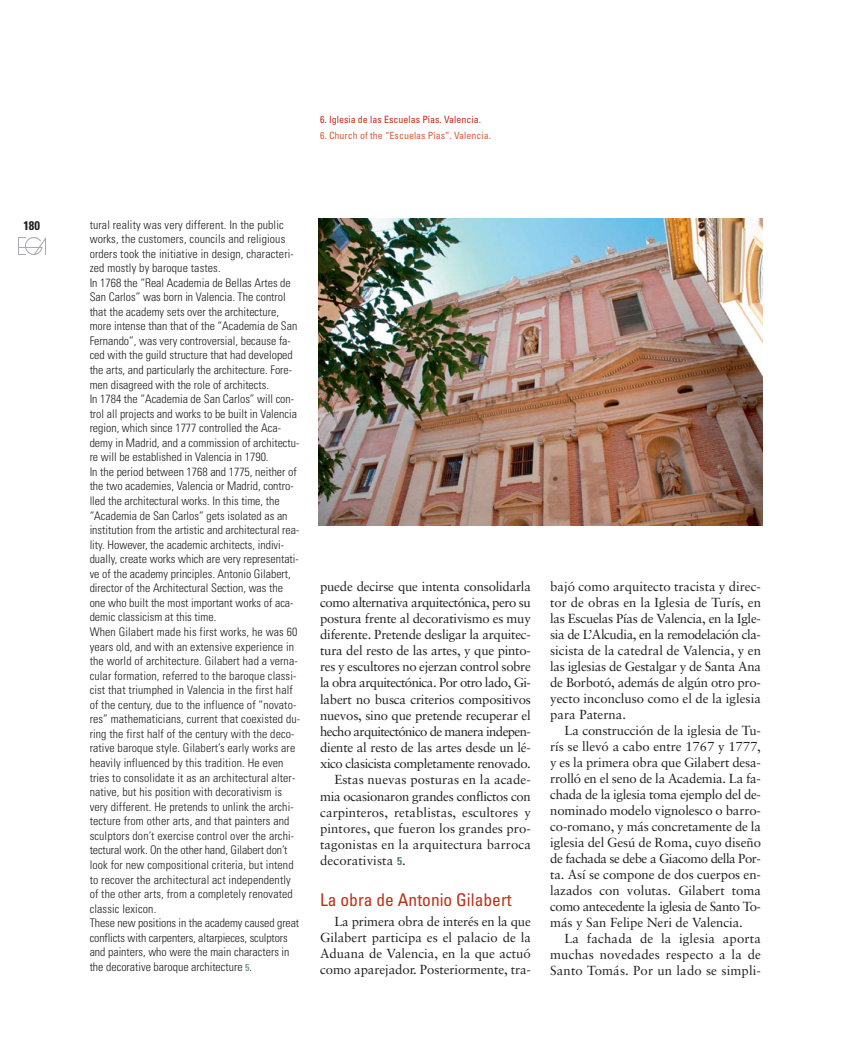
<style>
.page{position:relative;width:851px;height:1063px;background:#fff}
.page>*{position:absolute;margin:0;border:0;box-sizing:border-box;transform-origin:0 0}
.t1{font:condensed 17.5px "Univers";color:#be2f1a}
.t2{font:13.12px/16px "Sabon";letter-spacing:-.015em;color:#231f20;text-align:justify}
.t3{font:13.12px "Sabon";letter-spacing:.005em;color:#231f20}
.t4{font:13.12px "Sabon";letter-spacing:-.035em;color:#231f20}
.t5{font:13.12px "Sabon";letter-spacing:-.04em;color:#231f20}
.t6{font:13.12px "Sabon";letter-spacing:-.045em;color:#231f20}
.t7{font:700 condensed 12.5px "Univers";color:#231f20}
.t8{font:300 condensed 11.88px/14.5px "Univers";color:#231f20}
.t9{font:condensed 10px "Univers";color:#d26038}
.t10{font:condensed 10px "Univers";color:#be2f1a}
.s1{font-weight:700;font-size:10px;color:#819d9d}
.s2{font-family:"Univers";font-weight:700;font-stretch:condensed;font-size:11.25px;color:#597a7b}
</style>
<div class="page">
<img style="left:18px;top:237px;width:28px;height:18px">
<img style="left:319px;top:219px;width:443px;height:307px">
<p class="t7" style="left:23px;top:221px;width:18px">180</p>
<p class="t10" style="left:320px;top:115px;width:162px">6. Iglesia de las Escuelas Pías. Valencia.</p>
<p class="t9" style="left:320px;top:131px;width:172px">6. Church of the “Escuelas Pías”. Valencia.</p>
<p class="t8" style="left:90px;top:219px;width:212px">tural reality was very different. In the public works, the customers, councils and religious orders took the initiative in design, characteri&shy;zed mostly by baroque tastes.<br>In 1768 the “Real Academia de Bellas Artes de San Carlos” was born in Valencia. The control that the academy sets over the architecture, more intense than that of the “Academia de San Fernando”, was very controversial, because fa&shy;ced with the guild structure that had developed the arts, and particularly the architecture. Fore&shy;men disagreed with the role of architects.<br>In 1784 the “Academia de San Carlos” will con&shy;trol all projects and works to be built in Valencia region, which since 1777 controlled the Aca&shy;demy in Madrid, and a commission of architectu&shy;re will be established in Valencia in 1790.<br>In the period between 1768 and 1775, neither of the two academies, Valencia or Madrid, contro&shy;lled the architectural works. In this time, the “Academia de San Carlos” gets isolated as an institution from the artistic and architectural rea&shy;lity. However, the academic architects, indivi&shy;dually, create works which are very representati&shy;ve of the academy principles. Antonio Gilabert, director of the Architectural Section, was the one who built the most important works of aca&shy;demic classicism at this time.<br>When Gilabert made his first works, he was 60 years old, and with an extensive experience in the world of architecture. Gilabert had a verna&shy;cular formation, referred to the baroque classi&shy;cist that triumphed in Valencia in the first half of the century, due to the influence of “novato&shy;res” mathematicians, current that coexisted du&shy;ring the first half of the century with the deco&shy;rative baroque style. Gilabert’s early works are heavily influenced by this tradition. He even tries to consolidate it as an architectural alter&shy;native, but his position with decorativism is very different. He pretends to unlink the archi&shy;tecture from other arts, and that painters and sculptors don’t exercise control over the archi&shy;tectural work. On the other hand, Gilabert don’t look for new compositional criteria, but intend to recover the architectural act independently of the other arts, from a completely renovated classic lexicon.<br>These new positions in the academy caused great conflicts with carpenters, altarpieces, sculptors and painters, who were the main characters in the decorative baroque architecture <span class="s1">5</span>.</p>
<p class="t2" style="left:320px;top:579px;width:212px">puede decirse que intenta consolidarla</p>
<p class="t4" style="left:320px;top:597px;width:212px">como alternativa arquitectónica, pero su</p>
<p class="t2" style="left:320px;top:611px;width:212px">postura frente al decorativismo es muy</p>
<p class="t2" style="left:320px;top:628px;width:212px">diferente. Pretende desligar la arquitec-</p>
<p class="t2" style="left:320px;top:644px;width:212px">tura del resto de las artes, y que pinto-</p>
<p class="t2" style="left:320px;top:660px;width:212px">res y escultores no ejerzan control sobre</p>
<p class="t5" style="left:320px;top:677px;width:212px">la obra arquitectónica. Por otro lado, Gi-</p>
<p class="t2" style="left:320px;top:692px;width:212px">labert no busca criterios compositivos</p>
<p class="t2" style="left:320px;top:708px;width:212px">nuevos, sino que pretende recuperar el</p>
<p class="t6" style="left:320px;top:726px;width:212px">hecho arquitectónico de manera indepen-</p>
<p class="t2" style="left:320px;top:741px;width:212px">diente al resto de las artes desde un lé-</p>
<p class="t4" style="left:320px;top:758px;width:212px">xico clasicista completamente renovado.</p>
<p class="t3" style="left:334px;top:774px;width:198px">Estas nuevas posturas en la acade-</p>
<p class="t2" style="left:320px;top:789px;width:212px">mia ocasionaron grandes conflictos con</p>
<p class="t3" style="left:320px;top:807px;width:212px">carpinteros, retablistas, escultores y</p>
<p class="t3" style="left:320px;top:823px;width:212px">pintores, que fueron los grandes pro-</p>
<p class="t3" style="left:320px;top:839px;width:212px">tagonistas en la arquitectura barroca</p>
<p class="t3" style="left:320px;top:855px;width:87px">decorativista <span class="s2">5</span>.</p>
<h1 class="t1" style="left:320px;top:893px;width:193px">La obra de Antonio Gilabert</h1>
<p class="t2" style="left:320px;top:914px;width:212px;text-indent:14px">La primera obra de interés en la que Gilabert participa es el palacio de la Aduana de Valencia, en la que actuó como aparejador. Posteriormente, tra-</p>
<p class="t2" style="left:550px;top:579px;width:212px">bajó como arquitecto tracista y direc&shy;tor de obras en la Iglesia de Turís, en las Escuelas Pías de Valencia, en la Igle&shy;sia de L’Alcudia, en la remodelación cla&shy;sicista de la catedral de Valencia, y en las iglesias de Gestalgar y de Santa Ana de Borbotó, además de algún otro pro&shy;yecto inconcluso como el de la iglesia para Paterna.</p>
<p class="t2" style="left:550px;top:723px;width:212px;text-indent:14px">La construcción de la iglesia de Tu&shy;rís se llevó a cabo entre 1767 y 1777, y es la primera obra que Gilabert desa&shy;rrolló en el seno de la Academia. La fa&shy;chada de la iglesia toma ejemplo del de&shy;nominado modelo vignolesco o barro&shy;co-romano, y más concretamente de la iglesia del Gesú de Roma, cuyo diseño de fachada se debe a Giacomo della Por&shy;ta. Así se compone de dos cuerpos en&shy;lazados con volutas. Gilabert toma como antecedente la iglesia de Santo To&shy;más y San Felipe Neri de Valencia.</p>
<p class="t2" style="left:550px;top:931px;width:212px;text-indent:14px">La fachada de la iglesia aporta muchas novedades respecto a la de Santo Tomás. Por un lado se simpli-</p>
</div>
